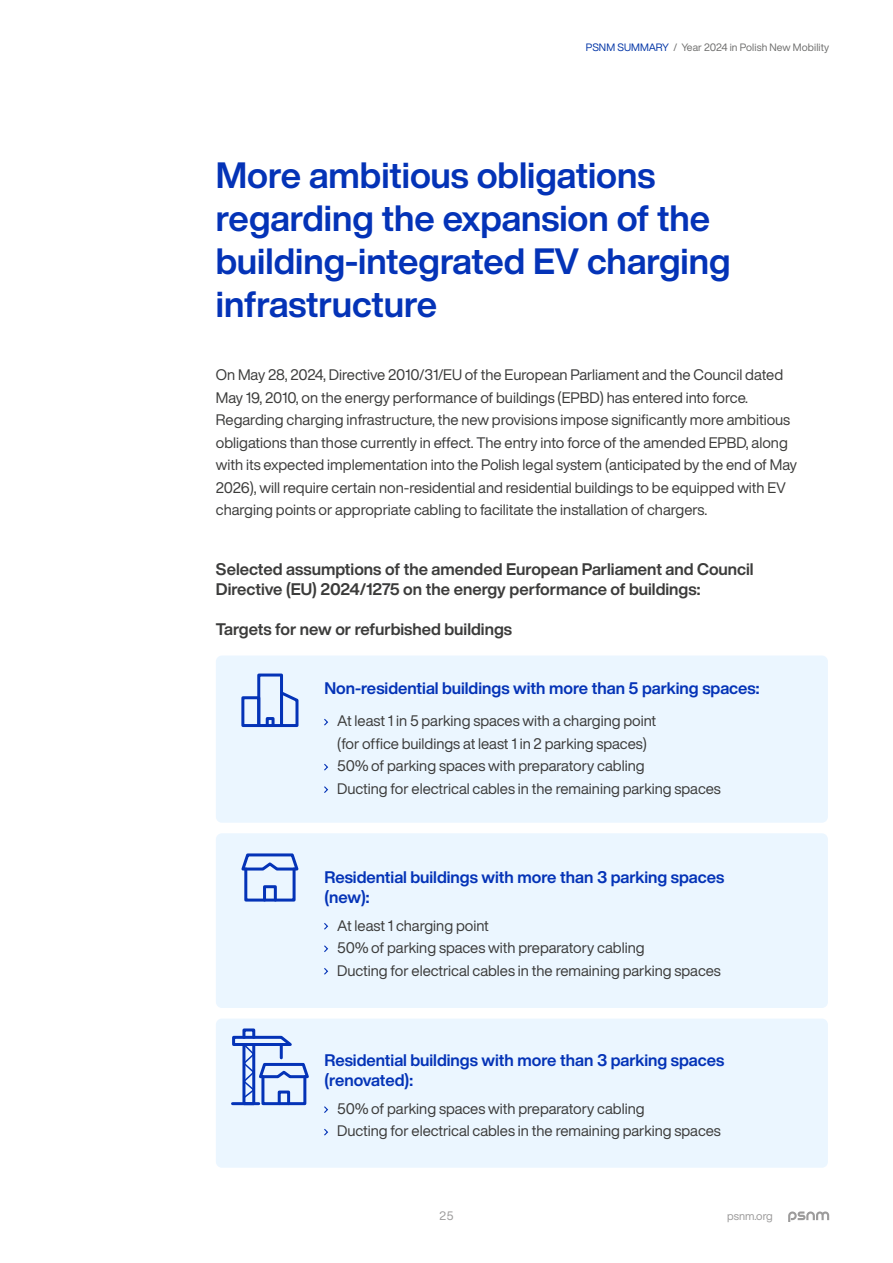
<style>
.page{position:relative;width:893px;height:1263px;background:#fff}
.page>*{position:absolute;margin:0;border:0;box-sizing:border-box;transform-origin:0 0}
.t1{font:700 36px/43.2px "Helvetica Now Display";color:#0433b7}
.t2{font:700 16.5px/19.8px "Helvetica Now Display";color:#0433b7}
.t3{font:700 16.5px/19.8px "Helvetica Now Display";color:#3c3c3b}
.t4{font:15px/22.5px "Helvetica Now Display";color:#3c3c3b}
.t5{font:12px "Helvetica Now Display";color:#9c9b9b}
.t6{font:11.25px "Helvetica Now Display";color:#9c9b9b}
.t7{font:10.5px "Helvetica Now Display";letter-spacing:.01em;color:#6f6f6e}
.s1{color:#0034a6}
</style>
<div class="page">
<div style="left:216px;top:655px;width:612px;height:168px;background:#ebf6ff;border-radius:6px"></div>
<div style="left:216px;top:833px;width:612px;height:175px;background:#ebf6ff;border-radius:6px"></div>
<div style="left:216px;top:1018px;width:612px;height:150px;background:#ebf6ff;border-radius:6px"></div>
<svg style="left:324px;top:718px;width:4px;height:8px"></svg>
<svg style="left:324px;top:763px;width:4px;height:8px"></svg>
<svg style="left:324px;top:786px;width:5px;height:7px"></svg>
<svg style="left:324px;top:923px;width:5px;height:7px"></svg>
<svg style="left:324px;top:945px;width:5px;height:7px"></svg>
<svg style="left:324px;top:968px;width:5px;height:7px"></svg>
<svg style="left:324px;top:1106px;width:5px;height:7px"></svg>
<svg style="left:324px;top:1128px;width:4px;height:8px"></svg>
<div style="left:244px;top:867px;width:52px;height:34px;border:3px solid #0433b7"></div>
<svg style="left:241px;top:853px;width:58px;height:19px"></svg>
<div style="left:263px;top:885px;width:14px;height:16px;border:3px solid #0433b7"></div>
<div style="left:266px;top:717px;width:9px;height:10px;border:3px solid #0433b7"></div>
<div style="left:257px;top:673px;width:26px;height:54px;border:3px solid #0433b7"></div>
<svg style="left:278px;top:689px;width:21px;height:38px"></svg>
<div style="left:241px;top:696px;width:19px;height:31px;border:3px solid #0433b7"></div>
<div style="left:261px;top:1075px;width:45px;height:30px;border:3px solid #0433b7"></div>
<div style="left:278px;top:1090px;width:12px;height:15px;border:3px solid #0433b7"></div>
<div style="left:242px;top:1043px;width:13px;height:62px;border:3px solid #0433b7"></div>
<div style="left:242px;top:1028px;width:13px;height:11px;border:3px solid #0433b7"></div>
<hr style="left:232px;top:1102px;width:27px;height:3px;background:#0433b7">
<svg style="left:232px;top:1033px;width:77px;height:67px"></svg>
<svg style="left:788px;top:1211px;width:41px;height:11px"></svg>
<p class="t7" style="left:586px;top:40px;width:245px"><span class="s1">PSNM SUMMARY</span> / Year 2024 in Polish New Mobility</p>
<h1 class="t1" style="left:216px;top:153px;width:516px">More ambitious obligations regarding the expansion of the building-integrated EV charging infrastructure</h1>
<p class="t4" style="left:216px;top:364px;width:583px">On May 28, 2024, Directive 2010/31/EU of the European Parliament and the Council dated May 19, 2010, on the energy performance of buildings (EPBD) has entered into force.<br>Regarding charging infrastructure, the new provisions impose significantly more ambitious obligations than those currently in effect. The entry into force of the amended EPBD, along with its expected implementation into the Polish legal system (anticipated by the end of May 2026), will require certain non-residential and residential buildings to be equipped with EV charging points or appropriate cabling to facilitate the installation of chargers.</p>
<p class="t3" style="left:216px;top:559px;width:539px">Selected assumptions of the amended European Parliament and Council<br>Directive (EU) 2024/1275 on the energy performance of buildings:</p>
<p class="t3" style="left:216px;top:619px;width:298px">Targets for new or refurbished buildings</p>
<p class="t2" style="left:324px;top:678px;width:437px">Non-residential buildings with more than 5 parking spaces:</p>
<p class="t4" style="left:337px;top:710px;width:385px">At least 1 in 5 parking spaces with a charging point<br>(for office buildings at least 1 in 2 parking spaces)<br>50% of parking spaces with preparatory cabling<br>Ducting for electrical cables in the remaining parking spaces</p>
<p class="t2" style="left:324px;top:867px;width:401px">Residential buildings with more than 3 parking spaces (new):</p>
<p class="t4" style="left:337px;top:914px;width:385px">At least 1 charging point<br>50% of parking spaces with preparatory cabling<br>Ducting for electrical cables in the remaining parking spaces</p>
<p class="t2" style="left:324px;top:1050px;width:401px">Residential buildings with more than 3 parking spaces (renovated):</p>
<p class="t4" style="left:337px;top:1097px;width:385px">50% of parking spaces with preparatory cabling<br>Ducting for electrical cables in the remaining parking spaces</p>
<p class="t5" style="left:439px;top:1207px;width:16px">25</p>
<p class="t6" style="left:727px;top:1209px;width:47px">psnm.org</p>
</div>
